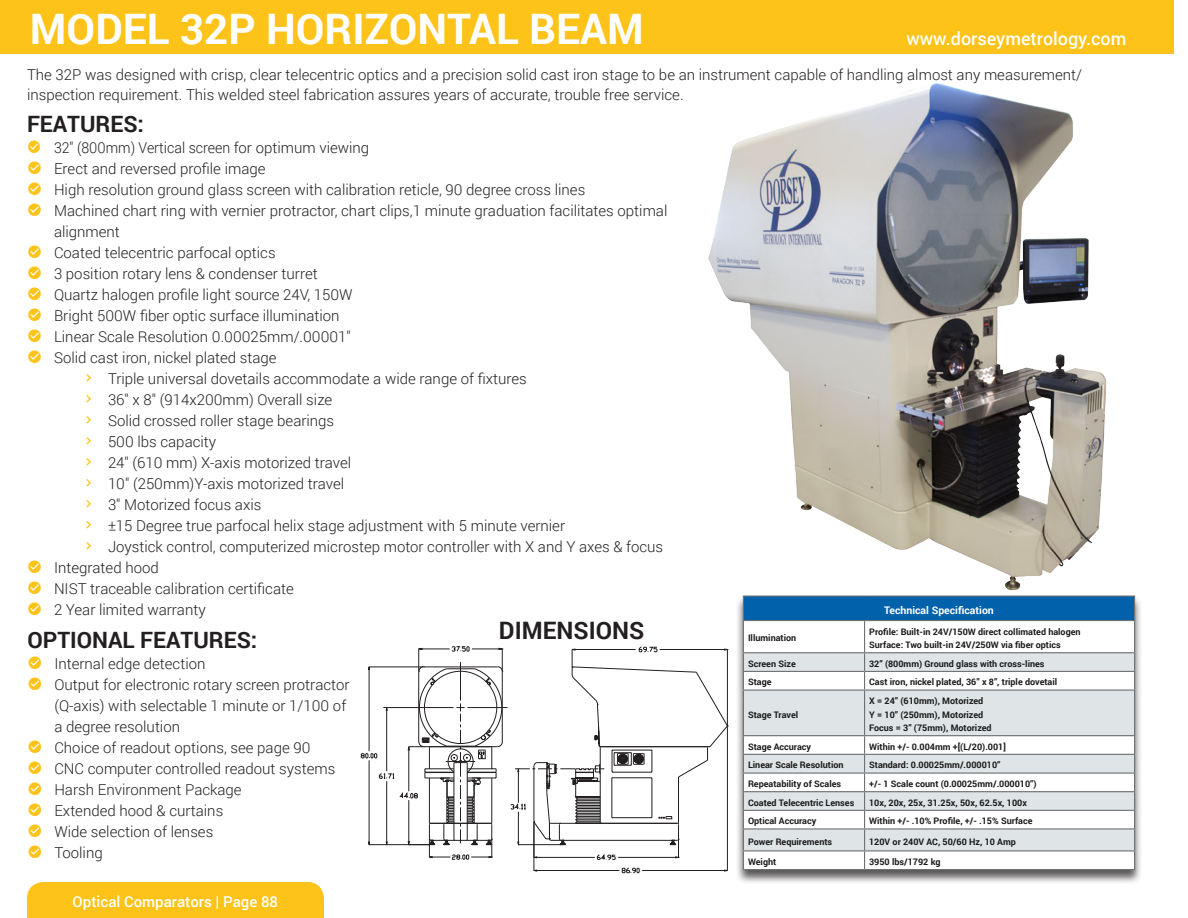
<style>
.page{position:relative;width:1188px;height:918px;background:#fff}
.page>*{position:absolute;margin:0;border:0;box-sizing:border-box;transform-origin:0 0}
.t1{font:700 42px "Roboto";color:#fff}
.t2{font:700 24px "Roboto";color:#231f20}
.t3{font:700 22.5px "Roboto";color:#231f20}
.t4{font:500 18px "Roboto";color:#fff}
.t5{font:300 15px/21px "Roboto";color:#231f20}
.t6{font:300 15px "Roboto";color:#231f20;scale:.94 1}
.t7{font:500 15px "Roboto";color:#fff}
.t8{font:700 10.5px "Roboto";color:#fff}
.t9{font:700 9px/13.5px "Roboto";color:#191a19}
</style>
<div class="page">
<div style="left:27px;top:882px;width:297px;height:36px;background:#fec318"></div>
<div style="left:0;top:0;width:1174px;height:54px;background:#fec318"></div>
<img style="left:708px;top:83px;width:399px;height:508px">
<div style="left:735px;top:594px;width:408px;height:290px;background:#231f20;opacity:.75"></div>
<div style="left:743px;top:596px;width:392px;height:25px;background:#0161aa"></div>
<svg style="left:744px;top:621px;width:390px;height:248px"></svg>
<svg style="left:744px;top:653px;width:390px;height:197px;fill:#dfe4e7"></svg>
<hr style="left:743px;top:596px;width:122px;height:1px;background:#707274">
<svg style="left:743px;top:597px;width:1px;height:23px"></svg>
<hr style="left:865px;top:596px;width:270px;height:1px;background:#707274">
<svg style="left:1134px;top:597px;width:1px;height:23px"></svg>
<hr style="left:743px;top:620px;width:122px;height:1px;background:#707274">
<hr style="left:743px;top:621px;width:1px;height:31px;background:#707274">
<hr style="left:865px;top:620px;width:270px;height:1px;background:#707274">
<hr style="left:864px;top:621px;width:1px;height:31px;background:#707274">
<hr style="left:1134px;top:621px;width:1px;height:31px;background:#707274">
<hr style="left:743px;top:652px;width:122px;height:1px;background:#707274">
<hr style="left:865px;top:652px;width:270px;height:1px;background:#707274">
<hr style="left:743px;top:671px;width:122px;height:1px;background:#707274">
<svg style="left:743px;top:653px;width:1px;height:36px"></svg>
<hr style="left:865px;top:671px;width:270px;height:1px;background:#707274">
<svg style="left:864px;top:653px;width:1px;height:36px"></svg>
<svg style="left:1134px;top:653px;width:1px;height:36px"></svg>
<hr style="left:743px;top:689px;width:122px;height:2px;background:#707274">
<hr style="left:743px;top:691px;width:1px;height:44px;background:#707274">
<hr style="left:865px;top:689px;width:270px;height:2px;background:#707274">
<hr style="left:864px;top:691px;width:1px;height:44px;background:#707274">
<hr style="left:1134px;top:691px;width:1px;height:44px;background:#707274">
<hr style="left:743px;top:735px;width:122px;height:1px;background:#707274">
<hr style="left:865px;top:735px;width:270px;height:1px;background:#707274">
<hr style="left:743px;top:754px;width:122px;height:1px;background:#707274">
<hr style="left:865px;top:754px;width:270px;height:1px;background:#707274">
<hr style="left:743px;top:773px;width:122px;height:1px;background:#707274">
<hr style="left:865px;top:773px;width:270px;height:1px;background:#707274">
<hr style="left:743px;top:791px;width:122px;height:1px;background:#707274">
<hr style="left:865px;top:791px;width:270px;height:1px;background:#707274">
<hr style="left:743px;top:810px;width:122px;height:1px;background:#707274">
<hr style="left:865px;top:810px;width:270px;height:1px;background:#707274">
<hr style="left:743px;top:828px;width:122px;height:2px;background:#707274">
<hr style="left:865px;top:828px;width:270px;height:2px;background:#707274">
<hr style="left:743px;top:850px;width:122px;height:1px;background:#707274">
<svg style="left:743px;top:736px;width:1px;height:133px"></svg>
<hr style="left:865px;top:850px;width:270px;height:1px;background:#707274">
<svg style="left:864px;top:736px;width:1px;height:133px"></svg>
<svg style="left:1134px;top:736px;width:1px;height:133px"></svg>
<hr style="left:743px;top:869px;width:122px;height:1px;background:#707274">
<hr style="left:865px;top:869px;width:270px;height:1px;background:#707274">
<svg style="left:360px;top:646px;width:369px;height:226px"></svg>
<h1 class="t1" style="left:30px;top:-1px;width:615px">MODEL 32P HORIZONTAL BEAM</h1>
<p class="t4" style="left:906px;top:26px;width:222px">www.dorseymetrology.com</p>
<p class="t5" style="left:27px;top:65px;width:1057px;line-height:19.5px">The 32P was designed with crisp, clear telecentric optics and a precision solid cast iron stage to be an instrument capable of handling almost any measurement/ inspection requirement. This welded steel fabrication assures years of accurate, trouble free service.</p>
<h3 class="t3" style="left:27px;top:108px;width:119px">FEATURES:</h3>
<p class="t6" style="left:54px;top:137px;width:337px">32" (800mm) Vertical screen for optimum viewing</p>
<p class="t5" style="left:54px;top:157px;width:213px">Erect and reversed profile image</p>
<p class="t5" style="left:54px;top:178px;width:533px">High resolution ground glass screen with calibration reticle, 90 degree cross lines</p>
<p class="t5" style="left:54px;top:199px;width:615px">Machined chart ring with vernier protractor, chart clips,1 minute graduation facilitates optimal</p>
<p class="t5" style="left:54px;top:220px;width:67px">alignment</p>
<p class="t5" style="left:54px;top:241px;width:223px">Coated telecentric parfocal optics</p>
<p class="t5" style="left:54px;top:262px;width:265px">3 position rotary lens &amp; condenser turret</p>
<p class="t5" style="left:54px;top:283px;width:300px">Quartz halogen profile light source 24V, 150W</p>
<p class="t5" style="left:54px;top:304px;width:287px">Bright 500W fiber optic surface illumination</p>
<p class="t5" style="left:54px;top:325px;width:298px">Linear Scale Resolution 0.00025mm/.00001"</p>
<p class="t5" style="left:54px;top:346px;width:224px">Solid cast iron, nickel plated stage</p>
<p class="t5" style="left:108px;top:367px;width:420px">Triple universal dovetails accommodate a wide range of fixtures</p>
<p class="t5" style="left:108px;top:388px;width:226px">36" x 8" (914x200mm) Overall size</p>
<p class="t5" style="left:108px;top:409px;width:228px">Solid crossed roller stage bearings</p>
<p class="t5" style="left:108px;top:430px;width:110px">500 lbs capacity</p>
<p class="t5" style="left:108px;top:451px;width:245px">24" (610 mm) X-axis motorized travel</p>
<p class="t5" style="left:108px;top:472px;width:238px">10" (250mm)Y-axis motorized travel</p>
<p class="t5" style="left:108px;top:493px;width:155px">3" Motorized focus axis</p>
<p class="t5" style="left:108px;top:514px;width:459px">±15 Degree true parfocal helix stage adjustment with 5 minute vernier</p>
<p class="t5" style="left:108px;top:535px;width:557px">Joystick control, computerized microstep motor controller with X and Y axes &amp; focus</p>
<p class="t5" style="left:54px;top:556px;width:106px">Integrated hood</p>
<p class="t5" style="left:54px;top:577px;width:241px">NIST traceable calibration certificate</p>
<p class="t5" style="left:54px;top:598px;width:153px">2 Year limited warranty</p>
<p class="t8" style="left:884px;top:603px;width:111px">Technical Specification</p>
<p class="t9" style="left:748px;top:631px;width:50px">Illumination</p>
<p class="t9" style="left:869px;top:624px;width:213px">Profile: Built-in 24V/150W direct collimated halogen<br>Surface: Two built-in 24V/250W via fiber optics</p>
<p class="t9" style="left:748px;top:657px;width:49px">Screen Size</p>
<p class="t9" style="left:869px;top:657px;width:177px">32” (800mm) Ground glass with cross-lines</p>
<p class="t9" style="left:748px;top:675px;width:25px">Stage</p>
<p class="t9" style="left:869px;top:675px;width:190px">Cast iron, nickel plated, 36” x 8”, triple dovetail</p>
<p class="t9" style="left:748px;top:707px;width:52px">Stage Travel</p>
<h2 class="t2" style="left:499px;top:613px;width:147px">DIMENSIONS</h2>
<h3 class="t3" style="left:27px;top:624px;width:231px">OPTIONAL FEATURES:</h3>
<p class="t5" style="left:54px;top:652px;width:297px">Internal edge detection<br>Output for electronic rotary screen protractor (Q-axis) with selectable 1 minute or 1/100 of a degree resolution<br>Choice of readout options, see page 90<br>CNC computer controlled readout systems<br>Harsh Environment Package<br>Extended hood &amp; curtains<br>Wide selection of lenses<br>Tooling</p>
<p class="t9" style="left:869px;top:694px;width:124px">X = 24” (610mm), Motorized<br>Y = 10” (250mm), Motorized<br>Focus = 3” (75mm), Motorized</p>
<p class="t9" style="left:748px;top:739px;width:65px">Stage Accuracy</p>
<p class="t9" style="left:869px;top:739px;width:138px">Within +/- 0.004mm +[(L/20).001]</p>
<p class="t9" style="left:748px;top:758px;width:97px">Linear Scale Resolution</p>
<p class="t9" style="left:869px;top:758px;width:133px">Standard: 0.00025mm/.000010”</p>
<p class="t9" style="left:748px;top:777px;width:95px">Repeatability of Scales</p>
<p class="t9" style="left:869px;top:777px;width:169px">+/- 1 Scale count (0.00025mm/.000010”)</p>
<p class="t9" style="left:748px;top:795px;width:108px">Coated Telecentric Lenses</p>
<p class="t9" style="left:869px;top:795px;width:159px">10x, 20x, 25x, 31.25x, 50x, 62.5x, 100x</p>
<p class="t9" style="left:748px;top:814px;width:70px">Optical Accuracy</p>
<p class="t9" style="left:869px;top:814px;width:165px">Within +/- .10% Profile, +/- .15% Surface</p>
<p class="t9" style="left:748px;top:834px;width:86px">Power Requirements</p>
<p class="t9" style="left:869px;top:834px;width:148px">120V or 240V AC, 50/60 Hz, 10 Amp</p>
<p class="t9" style="left:748px;top:855px;width:30px">Weight</p>
<p class="t9" style="left:869px;top:855px;width:73px">3950 lbs/1792 kg</p>
<p class="t7" style="left:73px;top:891px;width:207px">Optical Comparators | Page 88</p>
</div>
